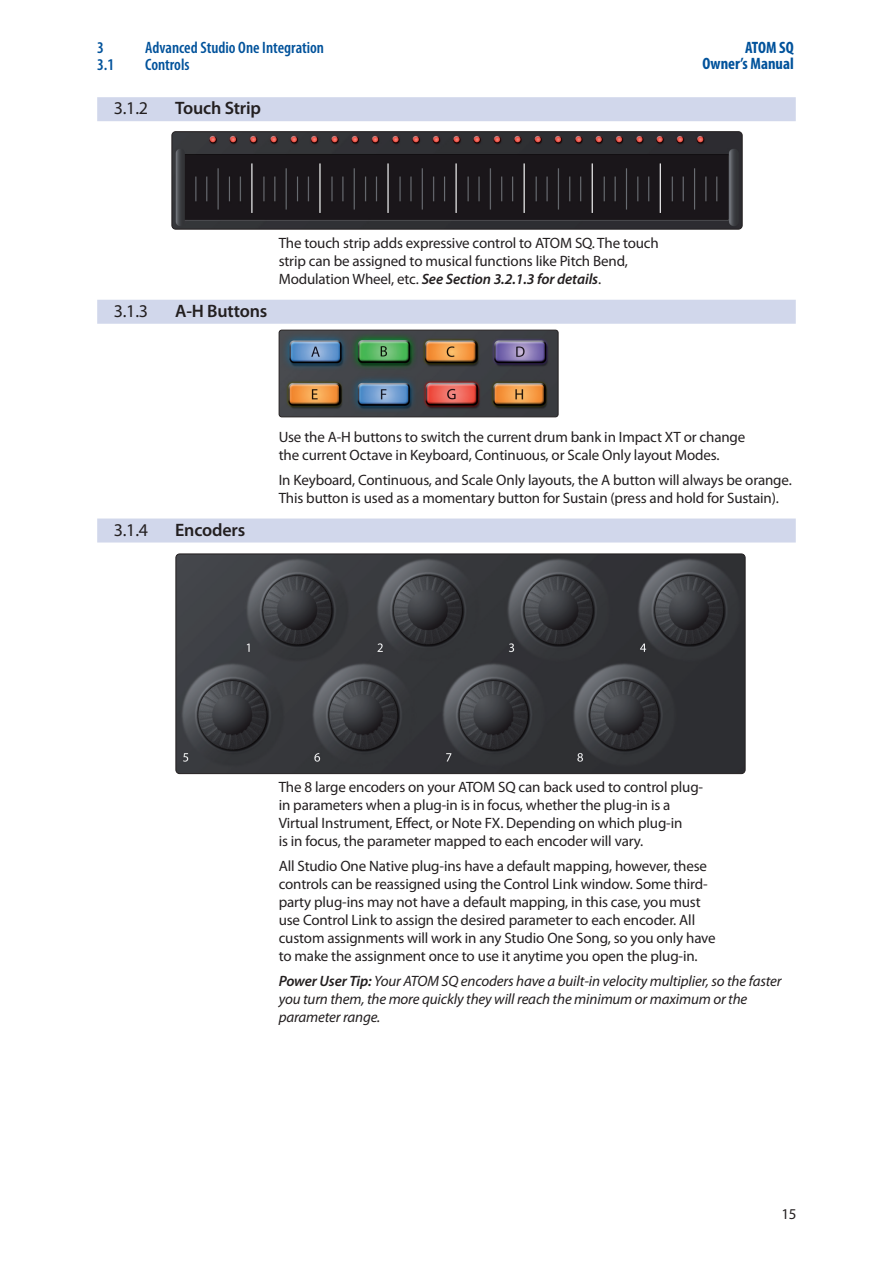
<style>
.page{position:relative;width:893px;height:1263px;background:#fff}
.page>*{position:absolute;margin:0;border:0;box-sizing:border-box;transform-origin:0 0}
._0_N_M_Subsection_He{font:600 18px "Myriad Pro";letter-spacing:-.01em;color:#231f20}
._0_N_M_Subsection_He-2{font:18px "Myriad Pro";color:#231f20}
.t1{font:600 condensed 16.5px "Myriad Pro";color:#01529b}
.t2{font:700 condensed 16.5px/16.5px "Myriad Pro";color:#01529b;text-align:right}
.Body_L1{font:15px/18px "Myriad Pro";letter-spacing:-.01em;color:#231f20}
.PowerTip_Note_L1{font:italic 15px/18px "Myriad Pro";letter-spacing:-.01em;color:#231f20}
.s1{font-weight:600;font-style:italic}
.s2{font-weight:600}
</style>
<div class="page">
<div style="left:97px;top:97px;width:699px;height:24px;background:#d1d7eb"></div>
<div style="left:97px;top:300px;width:699px;height:24px;background:#d1d7eb"></div>
<div style="left:97px;top:518px;width:699px;height:24px;background:#d1d7eb"></div>
<img style="left:279px;top:330px;width:279px;height:87px">
<div style="left:279px;top:330px;width:279px;height:87px;border:1px solid #231f20;border-radius:3px"></div>
<img style="left:172px;top:132px;width:569px;height:97px">
<div style="left:172px;top:131px;width:571px;height:99px;border:1px solid #231f20;border-radius:4px"></div>
<img style="left:176px;top:554px;width:569px;height:220px">
<div style="left:175px;top:554px;width:570px;height:220px;border:1px solid #231f20;border-radius:4px"></div>
<p class="t1" style="left:97px;top:39px;width:8px">3</p>
<p class="t1" style="left:145px;top:39px;width:180px">Advanced Studio One Integration</p>
<p class="t1" style="left:97px;top:56px;width:19px">3.1</p>
<p class="t1" style="left:145px;top:56px;width:46px">Controls</p>
<p class="_0_N_M_Subsection_He-2" style="left:114px;top:97px;width:36px">3.1.2</p>
<p class="_0_N_M_Subsection_He" style="left:175px;top:97px;width:87px">Touch Strip</p>
<p class="t2" style="left:702px;top:39px;width:93px">ATOM SQ<br>Owner’s Manual</p>
<p class="_0_N_M_Subsection_He-2" style="left:114px;top:300px;width:36px">3.1.3</p>
<p class="_0_N_M_Subsection_He" style="left:175px;top:299px;width:94px">A-H Buttons</p>
<p class="Body_L1" style="left:279px;top:234px;width:382px">The touch strip adds expressive control to ATOM SQ. The touch strip can be assigned to musical functions like Pitch Bend,<br>Modulation Wheel, etc. <span class="s1">See Section 3.2.1.3 for details</span>.</p>
<p class="_0_N_M_Subsection_He-2" style="left:114px;top:519px;width:36px">3.1.4</p>
<p class="_0_N_M_Subsection_He" style="left:175px;top:518px;width:72px">Encoders</p>
<p class="Body_L1" style="left:279px;top:428px;width:468px">Use the A-H buttons to switch the current drum bank in Impact XT or change the current Octave in Keyboard, Continuous, or Scale Only layout Modes.</p>
<p class="Body_L1" style="left:279px;top:470px;width:515px">In Keyboard, Continuous, and Scale Only layouts, the A button will always be orange.<br>This button is used as a momentary button for Sustain (press and hold for Sustain).</p>
<p class="Body_L1" style="left:279px;top:778px;width:426px">The 8 large encoders on your ATOM SQ can back used to control plug&shy;in parameters when a plug-in is in focus, whether the plug-in is a Virtual Instrument, Effect, or Note FX. Depending on which plug-in<br>is in focus, the parameter mapped to each encoder will vary.</p>
<p class="Body_L1" style="left:279px;top:857px;width:438px">All Studio One Native plug-ins have a default mapping, however, these controls can be reassigned using the Control Link window. Some third&shy;party plug-ins may not have a default mapping, in this case, you must use Control Link to assign the desired parameter to each encoder. All custom assignments will work in any Studio One Song, so you only have to make the assignment once to use it anytime you open the plug-in.</p>
<p class="PowerTip_Note_L1" style="left:279px;top:971px;width:504px"><span class="s2">Power User Tip:</span> Your ATOM SQ encoders have a built-in velocity multiplier, so the faster you turn them, the more quickly they will reach the minimum or maximum or the parameter range.</p>
<p class="Body_L1" style="left:781px;top:1204px;width:17px">15</p>
</div>
